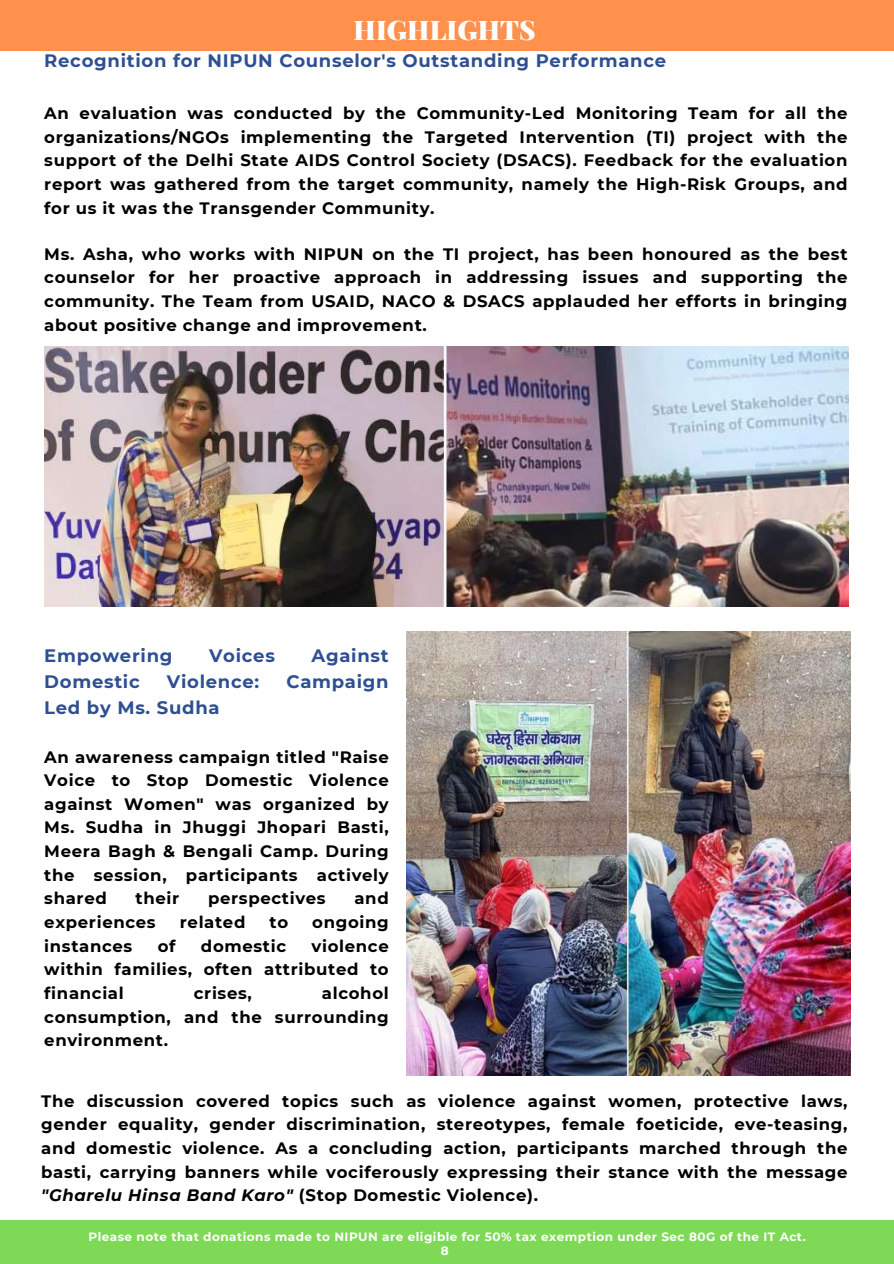
<style>
.page{position:relative;width:894px;height:1264px;background:#fff}
.page>*{position:absolute;margin:0;border:0;box-sizing:border-box;transform-origin:0 0}
.t1{font:900 27px "Playfair Display";color:#fff}
.t2{font:700 18px "Montserrat";letter-spacing:.04em;color:#2e4f92}
.t3{font:700 16.5px/23.7px "Montserrat";letter-spacing:.04em;color:#000;text-align:justify}
.t4{font:700 12px/14.7px "Montserrat";letter-spacing:.04em;color:#fff;text-align:center}
.s1{font-style:italic}
</style>
<div class="page">
<div style="left:0;top:0;width:893px;height:51px;background:#ff914d"></div>
<div style="left:0;top:1220px;width:893px;height:43px;background:#7ed957"></div>
<img style="left:44px;top:346px;width:803px;height:260px">
<img style="left:406px;top:631px;width:444px;height:444px">
<h1 class="t1" style="left:353px;top:10px;width:183px">HIGHLIGHTS</h1>
<p class="t2" style="left:44px;top:50px;width:623px">Recognition for NIPUN Counselor's Outstanding Performance</p>
<p class="t3" style="left:44px;top:101px;width:804px">An evaluation was conducted by the Community-Led Monitoring Team for all the organizations/NGOs implementing the Targeted Intervention (TI) project with the support of the Delhi State AIDS Control Society (DSACS). Feedback for the evaluation report was gathered from the target community, namely the High-Risk Groups, and for us it was the Transgender Community.</p>
<p class="t3" style="left:44px;top:242px;width:804px">Ms. Asha, who works with NIPUN on the TI project, has been honoured as the best counselor for her proactive approach in addressing issues and supporting the community. The Team from USAID, NACO &amp; DSACS applauded her efforts in bringing about positive change and improvement.</p>
<p class="t2" style="left:44px;top:645px;width:130px">Empowering</p>
<p class="t2" style="left:209px;top:645px;width:67px">Voices</p>
<p class="t2" style="left:311px;top:645px;width:79px">Against</p>
<p class="t2" style="left:44px;top:670px;width:97px">Domestic</p>
<p class="t2" style="left:167px;top:670px;width:94px">Violence:</p>
<p class="t2" style="left:286px;top:670px;width:104px">Campaign</p>
<p class="t2" style="left:44px;top:696px;width:177px">Led by Ms. Sudha</p>
<p class="t3" style="left:44px;top:744px;width:346px">An awareness campaign titled "Raise Voice to Stop Domestic Violence against Women" was organized by Ms. Sudha in Jhuggi Jhopari Basti, Meera Bagh &amp; Bengali Camp. During the session, participants actively shared</p>
<p class="t3" style="left:135px;top:886px;width:45px">their</p>
<p class="t3" style="left:208px;top:886px;width:119px">perspectives</p>
<p class="t3" style="left:354px;top:886px;width:36px">and</p>
<p class="t3" style="left:44px;top:910px;width:113px">experiences</p>
<p class="t3" style="left:180px;top:910px;width:67px">related</p>
<p class="t3" style="left:269px;top:910px;width:20px">to</p>
<p class="t3" style="left:312px;top:910px;width:78px">ongoing</p>
<p class="t3" style="left:44px;top:933px;width:90px">instances</p>
<p class="t3" style="left:158px;top:933px;width:19px">of</p>
<p class="t3" style="left:201px;top:933px;width:87px">domestic</p>
<p class="t3" style="left:44px;top:933px;width:346px;text-indent:267px">violence within families, often attributed to financial</p>
<p class="t3" style="left:194px;top:981px;width:60px">crises,</p>
<p class="t3" style="left:44px;top:981px;width:346px;text-indent:277px">alcohol consumption, and the surrounding environment.</p>
<p class="t3" style="left:41px;top:1088px;width:807px">The discussion covered topics such as violence against women, protective laws, gender equality, gender discrimination, stereotypes, female foeticide, eve-teasing, and domestic violence. As a concluding action, participants marched through the basti, carrying banners while vociferously expressing their stance with the message <span class="s1">"Gharelu Hinsa Band Karo"</span> (Stop Domestic Violence).</p>
<p class="t4" style="left:88px;top:1228px;width:718px">Please note that donations made to NIPUN are eligible for 50% tax exemption under Sec 80G of the IT Act.<br>8</p>
</div>
